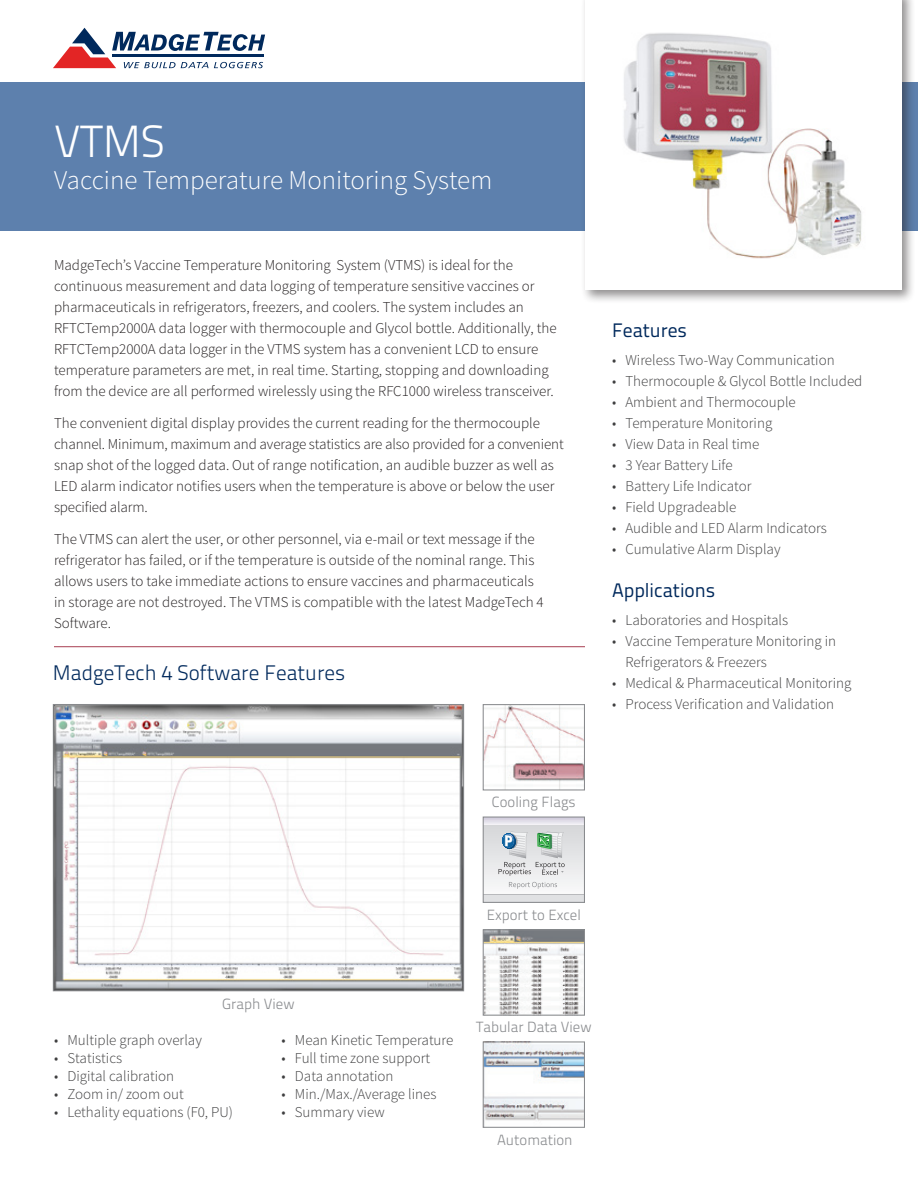
<style>
.page{position:relative;width:918px;height:1188px;background:#fff}
.page>*{position:absolute;margin:0;border:0;box-sizing:border-box;transform-origin:0 0}
.t1{font:300 45px "Titillium Text 22 L";color:#fff}
.t2{font:300 27px "Source Sans Pro";color:#fff}
.t3{font:300 21px "Titillium Text 22 L";color:#00295c}
.Subhead{font:19.5px "Titillium Text 22 L";color:#00295c}
.body{font:300 15px/21px "Source Sans Pro";color:#231f20}
.t4{font:300 15px/21px "Source Sans Pro";color:#3e3e3f}
.t5{font:300 14.7px "Titillium Text 22 L";color:#898b8e}
</style>
<div class="page">
<div style="left:0;top:82px;width:918px;height:149px;background:#5d80ad"></div>
<div style="left:581px;top:0;width:335px;height:304px;background:#231f20;opacity:.5"></div>
<div style="left:585px;top:0;width:317px;height:289px;background:#fff"></div>
<svg style="left:53px;top:28px;width:212px;height:40px"></svg>
<hr style="left:112px;top:54px;width:152px;height:3px;background:#00295c">
<img style="left:485px;top:706px;width:98px;height:82px">
<div style="left:483px;top:704px;width:102px;height:86px;border:1px solid #898b8e"></div>
<img style="left:485px;top:931px;width:98px;height:83px">
<div style="left:483px;top:929px;width:102px;height:87px;border:1px solid #898b8e"></div>
<img style="left:485px;top:1043px;width:98px;height:78px">
<div style="left:483px;top:1041px;width:102px;height:87px;border:1px solid #898b8e"></div>
<svg style="left:485px;top:824px;width:98px;height:63px"></svg>
<hr style="left:483px;top:825px;width:101px;height:1px;background:#b8b9bc">
<hr style="left:483px;top:894px;width:101px;height:1px;background:#b8b9bc">
<div style="left:483px;top:895px;width:101px;height:7px;background:#e0e1e3"></div>
<div style="left:483px;top:817px;width:101px;height:7px;background:#e1dee8"></div>
<div style="left:483px;top:817px;width:102px;height:86px;border:1px solid #898b8e"></div>
<svg style="left:509px;top:882px;width:48px;height:7px"></svg>
<hr style="left:54px;top:646px;width:531px;height:1px;background:#a83f52">
<img style="left:55px;top:706px;width:407px;height:283px">
<div style="left:53px;top:704px;width:411px;height:287px;border:1px solid #898b8e"></div>
<img style="left:624px;top:33px;width:238px;height:226px">
<svg style="left:499px;top:832px;width:66px;height:44px;background:#c0cccc"></svg>
<p class="t1" style="left:54px;top:108px;width:112px">VTMS</p>
<p class="t2" style="left:54px;top:164px;width:440px">Vaccine Temperature Monitoring System</p>
<p class="body" style="left:54px;top:255px;width:504px">MadgeTech’s Vaccine Temperature Monitoring System (VTMS) is ideal for the continuous measurement and data logging of temperature sensitive vaccines or pharmaceuticals in refrigerators, freezers, and coolers. The system includes an RFTCTemp2000A data logger with thermocouple and Glycol bottle. Additionally, the RFTCTemp2000A data logger in the VTMS system has a convenient LCD to ensure temperature parameters are met, in real time. Starting, stopping and downloading from the device are all performed wirelessly using the RFC1000 wireless transceiver.</p>
<p class="body" style="left:54px;top:413px;width:511px">The convenient digital display provides the current reading for the thermocouple channel. Minimum, maximum and average statistics are also provided for a convenient snap shot of the logged data. Out of range notification, an audible buzzer as well as LED alarm indicator notifies users when the temperature is above or below the user specified alarm.</p>
<p class="body" style="left:54px;top:529px;width:491px">The VTMS can alert the user, or other personnel, via e-mail or text message if the refrigerator has failed, or if the temperature is outside of the nominal range. This allows users to take immediate actions to ensure vaccines and pharmaceuticals in storage are not destroyed. The VTMS is compatible with the latest MadgeTech 4<br>Software.</p>
<p class="t3" style="left:53px;top:658px;width:294px">MadgeTech 4 Software Features</p>
<p class="t5" style="left:492px;top:791px;width:85px">Cooling Flags</p>
<p class="Subhead" style="left:612px;top:316px;width:77px">Features</p>
<p class="t4" style="left:612px;top:350px;width:224px">• Wireless Two-Way Communication</p>
<p class="t4" style="left:612px;top:371px;width:252px">• Thermocouple &amp; Glycol Bottle Included</p>
<p class="t4" style="left:612px;top:392px;width:185px">• Ambient and Thermocouple</p>
<p class="t4" style="left:612px;top:413px;width:162px">• Temperature Monitoring</p>
<p class="t4" style="left:612px;top:434px;width:149px">• View Data in Real time</p>
<p class="t4" style="left:612px;top:455px;width:122px">• 3 Year Battery Life</p>
<p class="t4" style="left:612px;top:476px;width:141px">• Battery Life Indicator</p>
<p class="t4" style="left:612px;top:497px;width:126px">• Field Upgradeable</p>
<p class="t4" style="left:612px;top:518px;width:216px">• Audible and LED Alarm Indicators</p>
<p class="t4" style="left:612px;top:539px;width:170px">• Cumulative Alarm Display</p>
<p class="Subhead" style="left:612px;top:576px;width:105px">Applications</p>
<p class="t4" style="left:612px;top:609px;width:178px">• Laboratories and Hospitals</p>
<p class="t4" style="left:626px;top:630px;width:212px;text-indent:-14px">• Vaccine Temperature Monitoring in<br>Refrigerators &amp; Freezers</p>
<p class="t4" style="left:612px;top:672px;width:241px">• Medical &amp; Pharmaceutical Monitoring</p>
<p class="t4" style="left:612px;top:693px;width:224px">• Process Verification and Validation</p>
<p class="t5" style="left:487px;top:904px;width:96px">Export to Excel</p>
<p class="t5" style="left:222px;top:993px;width:74px">Graph View</p>
<p class="t4" style="left:54px;top:1030px;width:149px">• Multiple graph overlay</p>
<p class="t4" style="left:54px;top:1048px;width:70px">• Statistics</p>
<p class="t4" style="left:54px;top:1066px;width:122px">• Digital calibration</p>
<p class="t4" style="left:54px;top:1084px;width:131px">• Zoom in/ zoom out</p>
<p class="t4" style="left:54px;top:1102px;width:181px">• Lethality equations (F0, PU)</p>
<p class="t4" style="left:281px;top:1030px;width:173px">• Mean Kinetic Temperature</p>
<p class="t4" style="left:281px;top:1048px;width:150px">• Full time zone support</p>
<p class="t4" style="left:281px;top:1066px;width:114px">• Data annotation</p>
<p class="t4" style="left:281px;top:1084px;width:157px">• Min./Max./Average lines</p>
<p class="t4" style="left:281px;top:1102px;width:105px">• Summary view</p>
<p class="t5" style="left:476px;top:1016px;width:117px">Tabular Data View</p>
<p class="t5" style="left:497px;top:1129px;width:77px">Automation</p>
</div>
